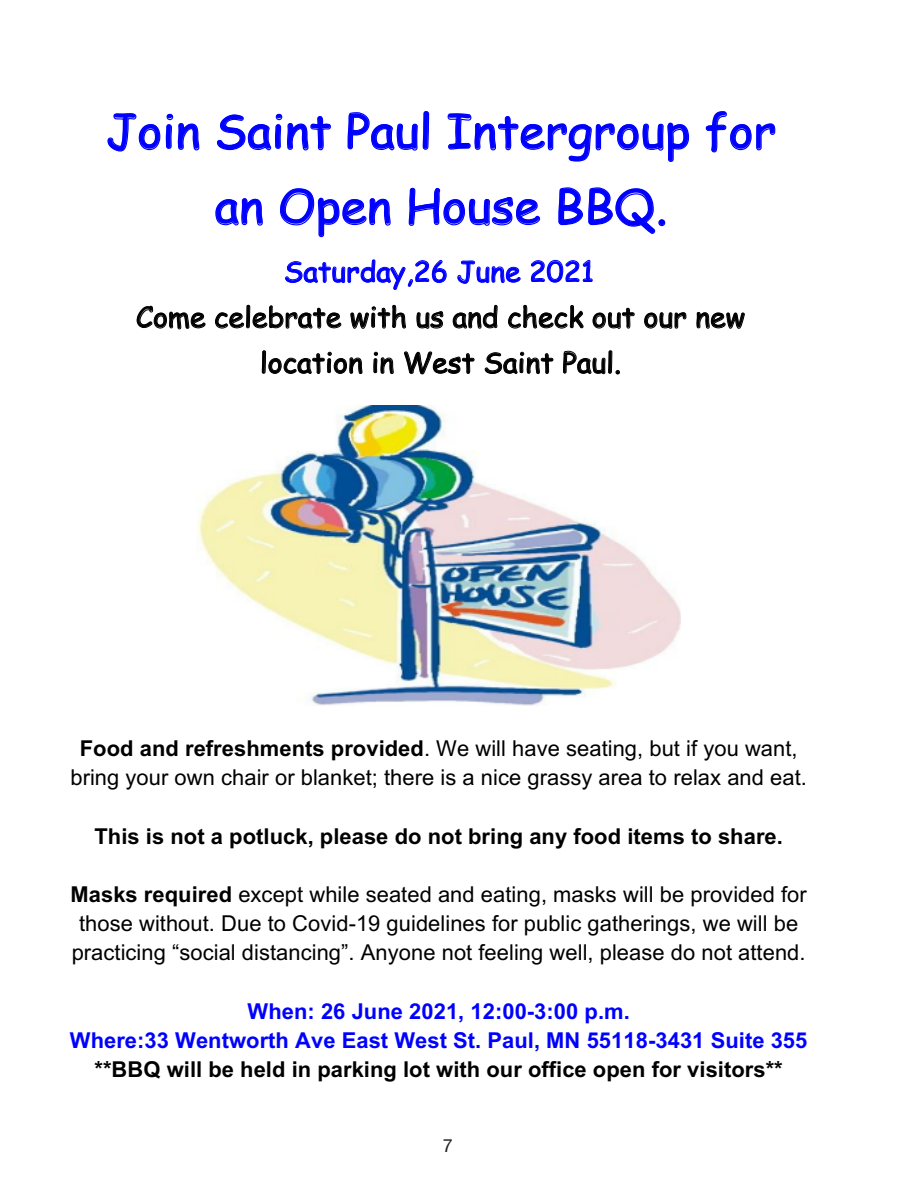
<style>
.page{position:relative;width:918px;height:1188px;background:#fff}
.page>*{position:absolute;margin:0;border:0;box-sizing:border-box;transform-origin:0 0}
.t1{font:46.35px/75.2px "Comic Sans MS";color:#00f;text-align:center}
.t2{font:27.75px/45.6px "Comic Sans MS";color:#000;text-align:center}
.t3{font:21.9px/29.1px "Arial";letter-spacing:.005em;color:#000;text-align:center}
.t4{font:700 21.9px/29.1px "Arial";letter-spacing:.005em;color:#00f;text-align:center}
.t5{font:700 21.9px "Arial";letter-spacing:.005em;color:#000}
.t6{font:18px "Helvetica Neue";color:#231f20}
.s1{color:#00f}
.s2{font-weight:700}
.s3{color:#000}
</style>
<div class="page">
<img style="left:197px;top:405px;width:484px;height:301px">
<p class="t1" style="left:106px;top:92px;width:672px">Join Saint Paul Intergroup for an Open House BBQ.</p>
<p class="t2" style="left:136px;top:248px;width:611px"><span class="s1">Saturday,26 June 2021<br></span>Come celebrate with us and check out our new location in West Saint Paul.</p>
<p class="t3" style="left:70px;top:733px;width:738px;line-height:29.5px"><span class="s2">Food and refreshments provided</span>. We will have seating, but if you want, bring your own chair or blanket; there is a nice grassy area to relax and eat.</p>
<p class="t5" style="left:95px;top:820px;width:690px">This is not a potluck, please do not bring any food items to share.</p>
<p class="t3" style="left:70px;top:879px;width:738px"><span class="s2">Masks required</span> except while seated and eating, masks will be provided for those without. Due to Covid-19 guidelines for public gatherings, we will be practicing “social distancing”. Anyone not feeling well, please do not attend.</p>
<p class="t4" style="left:70px;top:997px;width:739px">When: 26 June 2021, 12:00-3:00 p.m.<br>Where:33 Wentworth Ave East West St. Paul, MN 55118-3431 Suite 355 <span class="s3">**BBQ will be held in parking lot with our office open for visitors**</span></p>
<p class="t6" style="left:443px;top:1132px;width:12px">7</p>
</div>
